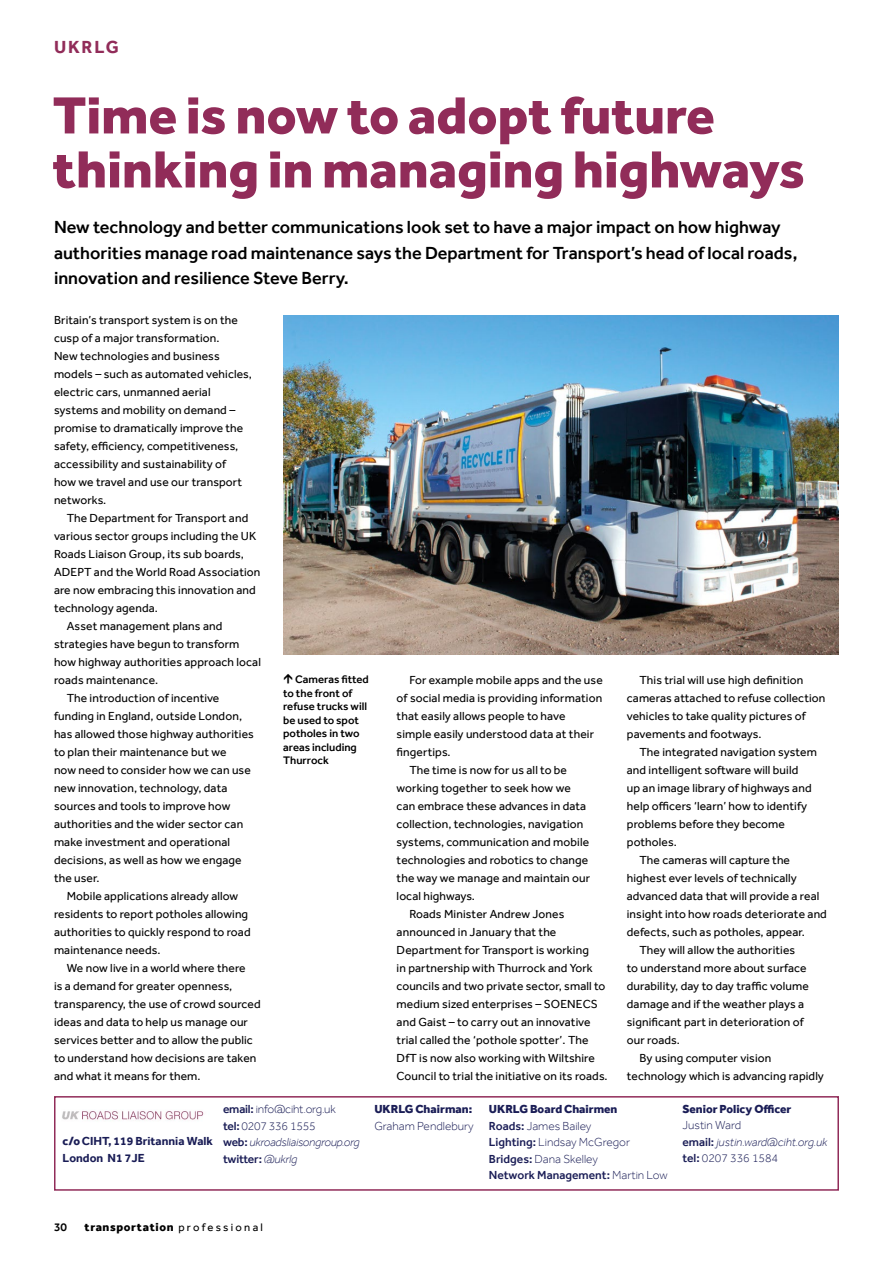
<style>
.page{position:relative;width:893px;height:1263px;background:#fff}
.page>*{position:absolute;margin:0;border:0;box-sizing:border-box;transform-origin:0 0}
.t1{font:800 54px/54px "Effra";color:#912c59}
.t2{font:500 18px/25.5px "Effra";color:#000}
.t3{font:700 18px "Effra";letter-spacing:.1em;color:#912c59}
.t4{font:12px/18px "Effra";letter-spacing:.01em;color:#000}
.t5{font:italic 300 12px/16.5px "Effra";letter-spacing:-.015em;color:#1a1d56}
.t6{font:300 12px/16.5px "Effra";color:#1a1d56}
.t7{font:700 12px/16.5px "Effra";color:#1a1d56}
.t8{font:800 12px "Effra";color:#1a1d56}
.t9{font:800 12px "Effra";letter-spacing:.05em;color:#000}
.t10{font:500 12px "Effra";color:#000}
.t11{font:500 11.25px/13.5px "Effra";color:#000}
.s1{font-weight:800}
.s2{font-weight:500;font-style:normal}
.s3{font-style:normal}
.s4{font-weight:500}
.s5{font-weight:400;font-size:11.25px}
</style>
<div class="page">
<div style="left:54px;top:1096px;width:785px;height:95px;border:2px solid #912c59"></div>
<img style="left:62px;top:1111px;width:142px;height:9px">
<img style="left:283px;top:315px;width:556px;height:340px">
<h2 class="t3" style="left:54px;top:36px;width:66px">UKRLG</h2>
<h1 class="t1" style="left:53px;top:87px;width:754px">Time is now to adopt future thinking in managing highways</h1>
<h2 class="t2" style="left:54px;top:214px;width:745px">New technology and better communications look set to have a major impact on how highway authorities manage road maintenance says the Department for Transport’s head of local roads, innovation and resilience Steve Berry.</h2>
<p class="t4" style="left:54px;top:311px;width:199px">Britain’s transport system is on the cusp of a major transformation.<br>New technologies and business models – such as automated vehicles, electric cars, unmanned aerial systems and mobility on demand – promise to dramatically improve the safety, efficiency, competitiveness, accessibility and sustainability of<br>how we travel and use our transport networks.</p>
<p class="t4" style="left:67px;top:509px;width:183px">The Department for Transport and</p>
<p class="t4" style="left:54px;top:527px;width:204px">various sector groups including the UK</p>
<p class="t4" style="left:54px;top:545px;width:191px">Roads Liaison Group, its sub boards,</p>
<p class="t4" style="left:54px;top:563px;width:208px">ADEPT and the World Road Association</p>
<p class="t4" style="left:54px;top:581px;width:203px">are now embracing this innovation and</p>
<p class="t4" style="left:54px;top:599px;width:106px">technology agenda.</p>
<p class="t4" style="left:67px;top:617px;width:157px">Asset management plans and</p>
<p class="t4" style="left:54px;top:635px;width:187px">strategies have begun to transform</p>
<p class="t4" style="left:54px;top:653px;width:208px">how highway authorities approach local</p>
<p class="t4" style="left:54px;top:671px;width:106px">roads maintenance.</p>
<p class="t4" style="left:67px;top:689px;width:154px">The introduction of incentive</p>
<p class="t4" style="left:54px;top:707px;width:190px">funding in England, outside London,</p>
<p class="t4" style="left:54px;top:725px;width:201px">has allowed those highway authorities</p>
<p class="t4" style="left:54px;top:743px;width:174px">to plan their maintenance but we</p>
<p class="t4" style="left:54px;top:761px;width:198px">now need to consider how we can use</p>
<p class="t4" style="left:54px;top:779px;width:175px">new innovation, technology, data</p>
<p class="t4" style="left:54px;top:797px;width:178px">sources and tools to improve how</p>
<p class="t4" style="left:54px;top:815px;width:191px">authorities and the wider sector can</p>
<p class="t4" style="left:54px;top:833px;width:178px">make investment and operational</p>
<p class="t4" style="left:54px;top:851px;width:189px">decisions, as well as how we engage</p>
<p class="t4" style="left:54px;top:869px;width:47px">the user.</p>
<p class="t4" style="left:67px;top:887px;width:173px">Mobile applications already allow</p>
<p class="t4" style="left:54px;top:905px;width:196px">residents to report potholes allowing</p>
<p class="t4" style="left:54px;top:923px;width:198px">authorities to quickly respond to road</p>
<p class="t4" style="left:54px;top:941px;width:108px">maintenance needs.</p>
<p class="t4" style="left:67px;top:959px;width:180px">We now live in a world where there</p>
<p class="t4" style="left:54px;top:977px;width:180px">is a demand for greater openness,</p>
<p class="t4" style="left:54px;top:995px;width:208px">transparency, the use of crowd sourced</p>
<p class="t4" style="left:54px;top:1013px;width:195px">ideas and data to help us manage our</p>
<p class="t4" style="left:54px;top:1031px;width:200px">services better and to allow the public</p>
<p class="t4" style="left:54px;top:1049px;width:204px">to understand how decisions are taken</p>
<p class="t4" style="left:54px;top:1067px;width:148px">and what it means for them.</p>
<p class="t11" style="left:283px;top:672px;width:87px;text-indent:12px">Cameras fitted to the front of refuse trucks will be used to spot potholes in two areas including<br>Thurrock</p>
<p class="t4" style="left:409px;top:671px;width:195px">For example mobile apps and the use</p>
<p class="t4" style="left:397px;top:689px;width:207px">of social media is providing information</p>
<p class="t4" style="left:397px;top:707px;width:170px">that easily allows people to have</p>
<p class="t4" style="left:397px;top:725px;width:199px">simple easily understood data at their</p>
<p class="t4" style="left:397px;top:743px;width:55px">fingertips.</p>
<p class="t4" style="left:409px;top:761px;width:159px">The time is now for us all to be</p>
<p class="t4" style="left:397px;top:779px;width:176px">working together to seek how we</p>
<p class="t4" style="left:397px;top:797px;width:191px">can embrace these advances in data</p>
<p class="t4" style="left:397px;top:815px;width:188px">collection, technologies, navigation</p>
<p class="t4" style="left:397px;top:833px;width:194px">systems, communication and mobile</p>
<p class="t4" style="left:397px;top:851px;width:193px">technologies and robotics to change</p>
<p class="t4" style="left:397px;top:869px;width:195px">the way we manage and maintain our</p>
<p class="t4" style="left:397px;top:887px;width:80px">local highways.</p>
<p class="t4" style="left:409px;top:905px;width:157px">Roads Minister Andrew Jones</p>
<p class="t4" style="left:397px;top:923px;width:161px">announced in January that the</p>
<p class="t4" style="left:397px;top:941px;width:194px">Department for Transport is working</p>
<p class="t4" style="left:397px;top:959px;width:198px">in partnership with Thurrock and York</p>
<p class="t4" style="left:397px;top:977px;width:210px">councils and two private sector, small to</p>
<p class="t4" style="left:397px;top:995px;width:203px">medium sized enterprises – SOENECS</p>
<p class="t4" style="left:397px;top:1013px;width:195px">and Gaist – to carry out an innovative</p>
<p class="t4" style="left:397px;top:1031px;width:193px">trial called the ‘pothole spotter’. The</p>
<p class="t4" style="left:397px;top:1049px;width:200px">DfT is now also working with Wiltshire</p>
<p class="t4" style="left:397px;top:1067px;width:212px">Council to trial the initiative on its roads.</p>
<p class="t4" style="left:627px;top:671px;width:200px;text-indent:13px">This trial will use high definition cameras attached to refuse collection vehicles to take quality pictures of pavements and footways.</p>
<p class="t4" style="left:640px;top:743px;width:179px">The integrated navigation system</p>
<p class="t4" style="left:627px;top:761px;width:173px">and intelligent software will build</p>
<p class="t4" style="left:627px;top:779px;width:186px">up an image library of highways and</p>
<p class="t4" style="left:627px;top:797px;width:182px">help officers ‘learn’ how to identify</p>
<p class="t4" style="left:627px;top:815px;width:160px">problems before they become</p>
<p class="t4" style="left:627px;top:833px;width:51px">potholes.</p>
<p class="t4" style="left:640px;top:851px;width:152px">The cameras will capture the</p>
<p class="t4" style="left:627px;top:869px;width:171px">highest ever levels of technically</p>
<p class="t4" style="left:627px;top:887px;width:194px">advanced data that will provide a real</p>
<p class="t4" style="left:627px;top:905px;width:202px">insight into how roads deteriorate and</p>
<p class="t4" style="left:627px;top:923px;width:179px">defects, such as potholes, appear.</p>
<p class="t4" style="left:640px;top:941px;width:157px">They will allow the authorities</p>
<p class="t4" style="left:627px;top:959px;width:181px">to understand more about surface</p>
<p class="t4" style="left:627px;top:977px;width:184px">durability, day to day traffic volume</p>
<p class="t4" style="left:627px;top:995px;width:179px">damage and if the weather plays a</p>
<p class="t4" style="left:627px;top:1013px;width:178px">significant part in deterioration of</p>
<p class="t4" style="left:627px;top:1031px;width:54px">our roads.</p>
<p class="t4" style="left:640px;top:1049px;width:133px">By using computer vision</p>
<p class="t4" style="left:627px;top:1067px;width:198px">technology which is advancing rapidly</p>
<p class="t7" style="left:63px;top:1133px;width:152px"><span class="s1">c/o</span> CIHT, 119 Britannia Walk<br>London N1 7JE</p>
<p class="t5" style="left:223px;top:1101px;width:138px"><span class="s2">email:</span> <span class="s3">info@ciht.org.uk<br></span><span class="s2">tel:</span> <span class="s3">0207 336 1555<br></span><span class="s2">web:</span> ukroadsliaisongroup.org <span class="s2">twitter:</span> @ukrlg</p>
<p class="t8" style="left:374px;top:1102px;width:99px">UKRLG Chairman:</p>
<p class="t6" style="left:374px;top:1117px;width:101px">Graham Pendlebury</p>
<p class="t6" style="left:489px;top:1101px;width:180px"><span class="s1">UKRLG Board Chairmen<br></span><span class="s4">Roads:</span> James Bailey<br><span class="s4">Lighting:</span> Lindsay McGregor<br><span class="s4">Bridges:</span> Dana Skelley<br><span class="s4">Network Management:</span> Martin Low</p>
<p class="t8" style="left:682px;top:1101px;width:110px">Senior Policy Officer</p>
<p class="t5" style="left:682px;top:1117px;width:146px"><span class="s3">Justin Ward<br></span><span class="s2">email:</span> justin.ward@ciht.org.uk <span class="s2">tel:</span> <span class="s3">0207 336 1584</span></p>
<p class="t10" style="left:54px;top:1220px;width:15px">30</p>
<p class="t9" style="left:85px;top:1219px;width:180px">transportation <span class="s5">professional</span></p>
</div>
